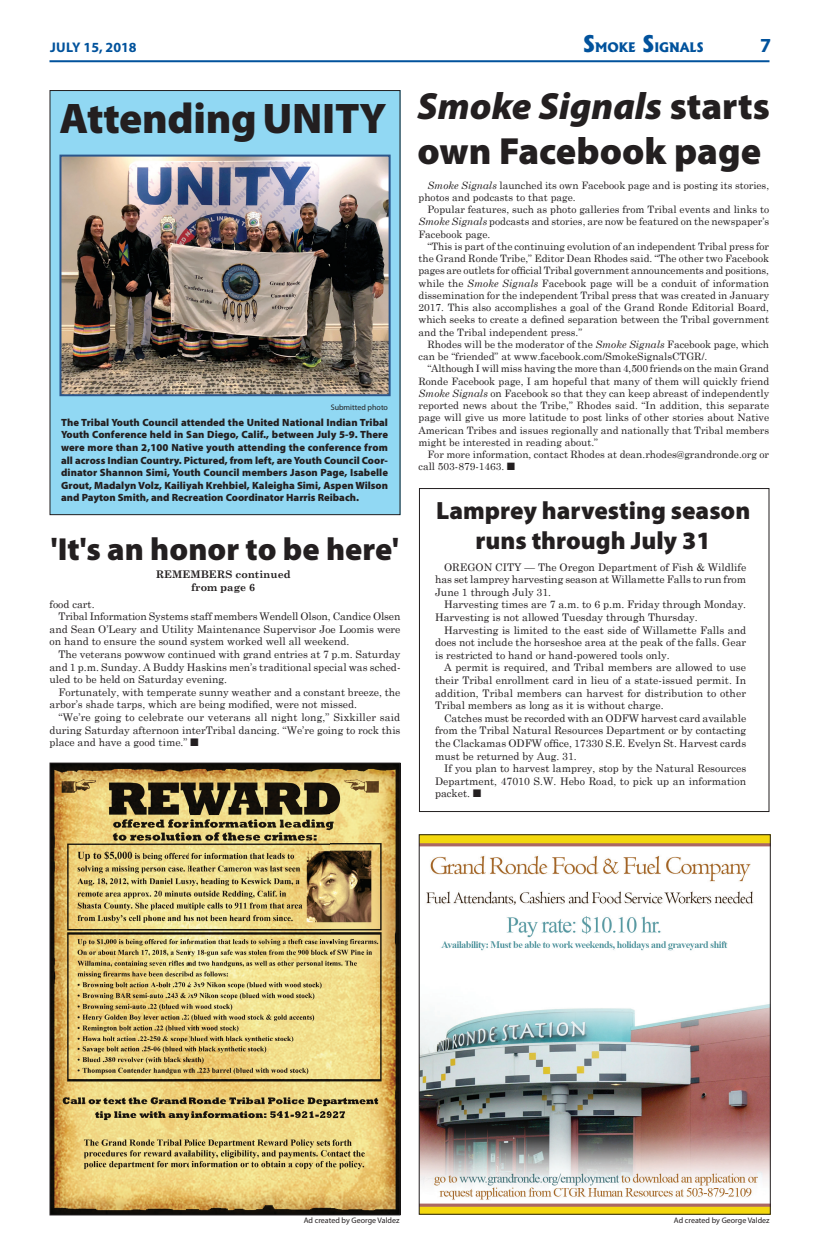
<style>
.page{position:relative;width:819px;height:1260px;background:#fff}
.page>*{position:absolute;margin:0;border:0;box-sizing:border-box;transform-origin:0 0}
.t1{font:900 43px "Myriad Pro";letter-spacing:-.005em;color:#231f20}
.t2{font:900 38px/45.6px "Myriad Pro";color:#231f20}
.t3{font:900 32px "Myriad Pro";color:#231f20}
.t4{font:900 25px/30px "Myriad Pro";color:#231f20;text-align:center}
.t5{font:700 20px "Myriad Pro";color:#01529c}
.t6{font:700 14px "Myriad Pro";color:#01529c}
.t7{font:800 12.6px "Albertus";color:#01529c}
.t8{font:10.5px/12.6px "Century Schoolbook";color:#231f20;text-align:justify}
.t9{font:900 10.5px/12.6px "Myriad Pro";color:#231f20;text-align:justify}
.t10{font:700 10.5px/12.6px "Century Schoolbook";color:#231f20;text-align:center}
.t11{font:10.2px/12.2px "Century Schoolbook";color:#231f20}
.t12{font:8px "Myriad Pro";color:#231f20}
.s1{font-size:22px}
.s2{font-family:"Monotype Sorts"}
.s3{font-style:italic}
</style>
<div class="page">
<hr style="left:50px;top:60px;width:720px;height:2px;background:#01529c">
<img style="left:421px;top:836px;width:348px;height:377px">
<div style="left:419px;top:834px;width:352px;height:381px;border:1px solid #231f20"></div>
<div style="left:419px;top:488px;width:350px;height:324px;border:1px solid #231f20"></div>
<img style="left:52px;top:765px;width:347px;height:448px">
<div style="left:50px;top:763px;width:351px;height:452px;border:1px solid #231f20"></div>
<div style="left:50px;top:91px;width:350px;height:424px;background:#91d8f3"></div>
<div style="left:50px;top:90px;width:351px;height:425px;border:1px solid #231f20"></div>
<img style="left:62px;top:158px;width:326px;height:235px">
<div style="left:59px;top:155px;width:332px;height:241px;border:2px solid #2b568b"></div>
<h3 class="t6" style="left:50px;top:42px;width:88px">JULY 15, 2018</h3>
<p class="t7" style="left:583px;top:41px;width:122px"><span class="s1">S</span>MOKE <span class="s1">S</span>IGNALS</p>
<h3 class="t5" style="left:760px;top:38px;width:13px">7</h3>
<h1 class="t1" style="left:59px;top:102px;width:328px">Attending UNITY</h1>
<p class="t12" style="left:331px;top:404px;width:59px">Submitted photo</p>
<p class="t9" style="left:61px;top:417px;width:328px">The Tribal Youth Council attended the United National Indian Tribal Youth Conference held in San Diego, Calif., between July 5-9. There were more than 2,100 Native youth attending the conference from all across Indian Country. Pictured, from left, are Youth Council Coor&shy;dinator Shannon Simi, Youth Council members Jason Page, Isabelle Grout, Madalyn Volz, Kailiyah Krehbiel, Kaleigha Simi, Aspen Wilson and Payton Smith, and Recreation Coordinator Harris Reibach.</p>
<h3 class="t3" style="left:51px;top:537px;width:350px">'It's an honor to be here'</h3>
<p class="t10" style="left:156px;top:569px;width:137px">REMEMBERS continued from page 6</p>
<p class="t8" style="left:50px;top:599px;width:47px">food cart.</p>
<p class="t8" style="left:59px;top:611px;width:344px">Tribal Information Systems staff members Wendell Olson, Candice Olsen</p>
<p class="t8" style="left:50px;top:624px;width:353px">and Sean O’Leary and Utility Maintenance Supervisor Joe Loomis were</p>
<p class="t8" style="left:50px;top:636px;width:302px">on hand to ensure the sound system worked well all weekend.</p>
<p class="t8" style="left:59px;top:649px;width:344px">The veterans powwow continued with grand entries at 7 p.m. Saturday</p>
<p class="t8" style="left:50px;top:662px;width:352px">and 1 p.m. Sunday. A Buddy Haskins men’s traditional special was sched-</p>
<p class="t8" style="left:50px;top:674px;width:179px">uled to be held on Saturday evening.</p>
<p class="t8" style="left:59px;top:687px;width:344px">Fortunately, with temperate sunny weather and a constant breeze, the</p>
<p class="t8" style="left:50px;top:697px;width:309px">arbor’s shade tarps, which are being modified, were not missed.</p>
<p class="t8" style="left:59px;top:712px;width:343px">“We’re going to celebrate our veterans all night long,” Sixkiller said</p>
<p class="t8" style="left:50px;top:725px;width:353px">during Saturday afternoon interTribal dancing. “We’re going to rock this</p>
<p class="t8" style="left:50px;top:737px;width:150px">place and have a good time.” <span class="s2">N</span></p>
<h2 class="t2" style="left:418px;top:86px;width:354px"><span class="s3">Smoke Signals</span> starts own Facebook page</h2>
<p class="t11" style="left:418px;top:180px;width:352px;text-indent:9px"><span class="s3">Smoke Signals</span> launched its own Facebook page and is posting its stories, photos and podcasts to that page.</p>
<p class="t11" style="left:418px;top:204px;width:352px;text-align:justify;text-indent:9px">Popular features, such as photo galleries from Tribal events and links to <span class="s3">Smoke Signals</span> podcasts and stories, are now be featured on the newspaper’s Facebook page.</p>
<p class="t11" style="left:418px;top:241px;width:352px;text-align:justify;text-indent:9px">“This is part of the continuing evolution of an independent Tribal press for the Grand Ronde Tribe,” Editor Dean Rhodes said. “The other two Facebook pages are outlets for official Tribal government announcements and positions, while the <span class="s3">Smoke Signals</span> Facebook page will be a conduit of information dissemination for the independent Tribal press that was created in January 2017. This also accomplishes a goal of the Grand Ronde Editorial Board, which seeks to create a defined separation between the Tribal government and the Tribal independent press.”</p>
<p class="t11" style="left:418px;top:339px;width:352px;text-indent:9px">Rhodes will be the moderator of the <span class="s3">Smoke Signals</span> Facebook page, which can be “friended” at www.facebook.com/SmokeSignalsCTGR/.</p>
<p class="t11" style="left:418px;top:363px;width:352px;text-align:justify;text-indent:9px">“Although I will miss having the more than 4,500 friends on the main Grand Ronde Facebook page, I am hopeful that many of them will quickly friend <span class="s3">Smoke Signals</span> on Facebook so that they can keep abreast of independently reported news about the Tribe,” Rhodes said. “In addition, this separate page will give us more latitude to post links of other stories about Native American Tribes and issues regionally and nationally that Tribal members might be interested in reading about.”</p>
<p class="t11" style="left:418px;top:449px;width:352px;text-indent:9px">For more information, contact Rhodes at dean.rhodes@grandronde.org or call 503-879-1463. <span class="s2">N</span></p>
<h3 class="t4" style="left:436px;top:498px;width:316px">Lamprey harvesting season runs through July 31</h3>
<p class="t8" style="left:435px;top:562px;width:313px;text-indent:9px">OREGON CITY — The Oregon Department of Fish &amp; Wildlife has set lamprey harvesting season at Willamette Falls to run from June 1 through July 31.</p>
<p class="t8" style="left:435px;top:599px;width:313px;text-indent:9px">Harvesting times are 7 a.m. to 6 p.m. Friday through Monday.<br>Harvesting is not allowed Tuesday through Thursday.</p>
<p class="t8" style="left:435px;top:625px;width:313px;text-indent:9px">Harvesting is limited to the east side of Willamette Falls and does not include the horseshoe area at the peak of the falls. Gear is restricted to hand or hand-powered tools only.</p>
<p class="t8" style="left:435px;top:662px;width:313px;text-indent:9px">A permit is required, and Tribal members are allowed to use their Tribal enrollment card in lieu of a state-issued permit. In addition, Tribal members can harvest for distribution to other Tribal members as long as it is without charge.</p>
<p class="t8" style="left:435px;top:713px;width:313px;text-indent:9px">Catches must be recorded with an ODFW harvest card available from the Tribal Natural Resources Department or by contacting the Clackamas ODFW office, 17330 S.E. Evelyn St. Harvest cards must be returned by Aug. 31.</p>
<p class="t8" style="left:435px;top:763px;width:313px;text-indent:9px">If you plan to harvest lamprey, stop by the Natural Resources Department, 47010 S.W. Hebo Road, to pick up an information packet. <span class="s2">N</span></p>
<p class="t12" style="left:304px;top:1217px;width:97px">Ad created by George Valdez</p>
<p class="t12" style="left:674px;top:1217px;width:97px">Ad created by George Valdez</p>
</div>
